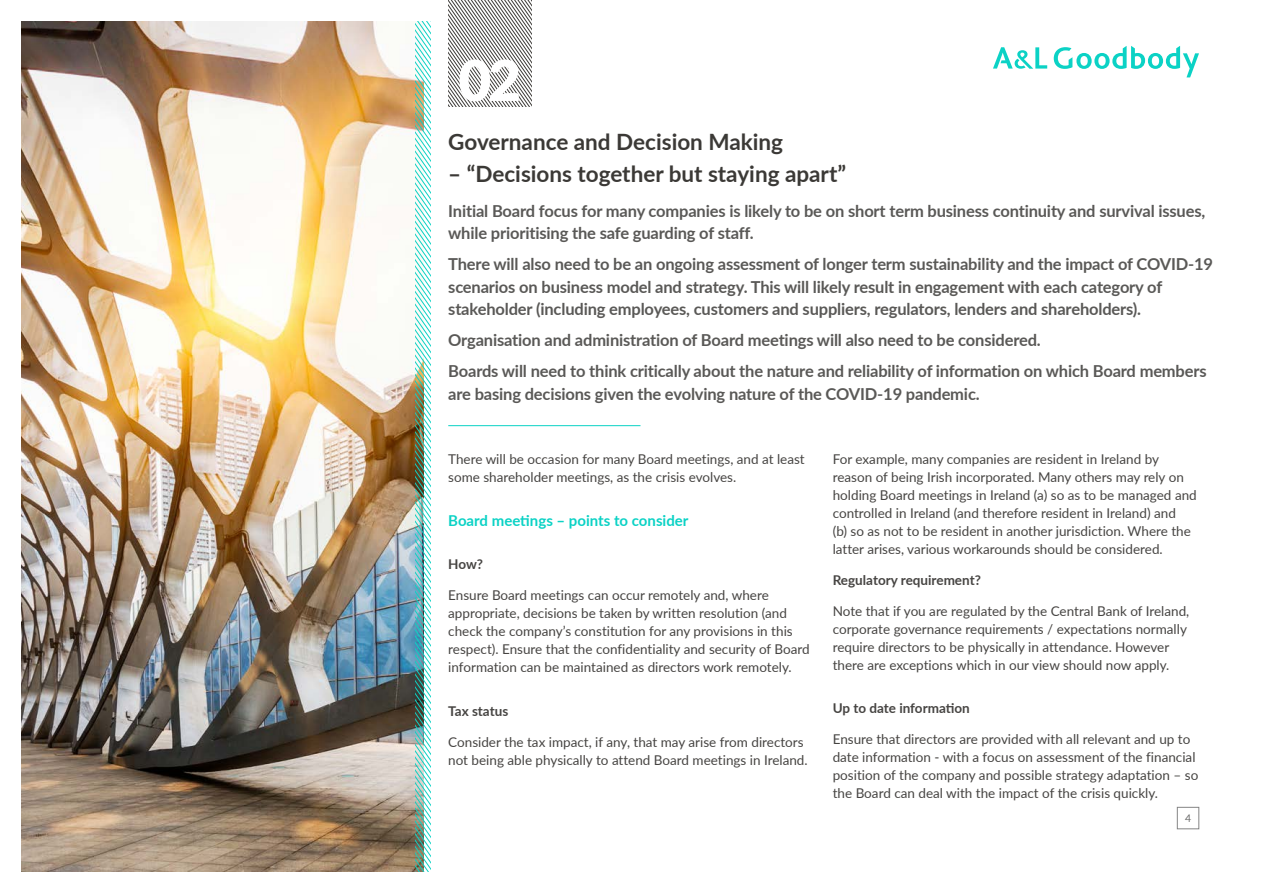
<style>
.page{position:relative;width:1263px;height:893px;background:#fff}
.page>*{position:absolute;margin:0;border:0;box-sizing:border-box;transform-origin:0 0}
.t1{font:900 56.25px "Lato";color:#fff}
.t2{font:700 22.5px "Lato";color:#3b3936}
.t3{font:700 16.5px/22.5px "Lato";letter-spacing:-.01em;color:#5a5957}
.t4{font:700 15px "Lato";color:#0bd2c5}
.t5{font:13.5px/18px "Lato";color:#464442}
.t6{font:700 13.5px "Lato";color:#464442}
.t7{font:10.5px "Lato";color:#6f6f6e}
</style>
<div class="page">
<div style="left:1177px;top:807px;width:22px;height:22px;border:1px solid #858585"></div>
<img style="left:21px;top:21px;width:394px;height:851px">
<img style="left:415px;top:21px;width:16px;height:851px">
<svg style="left:448px;top:0;width:83px;height:107px"></svg>
<hr style="left:448px;top:425px;width:192px;height:1px;background:#0bd2c5">
<svg style="left:993px;top:47px;width:54px;height:22px"></svg>
<svg style="left:1054px;top:46px;width:145px;height:31px"></svg>
<h1 class="t1" style="left:458px;top:38px;width:64px">02</h1>
<h2 class="t2" style="left:448px;top:125px;width:336px">Governance and Decision Making</h2>
<h2 class="t2" style="left:448px;top:157px;width:399px">– “Decisions together but staying apart”</h2>
<p class="t3" style="left:448px;top:199px;width:759px">Initial Board focus for many companies is likely to be on short term business continuity and survival issues, while prioritising the safe guarding of staff.</p>
<p class="t3" style="left:448px;top:252px;width:766px">There will also need to be an ongoing assessment of longer term sustainability and the impact of COVID-19 scenarios on business model and strategy. This will likely result in engagement with each category of stakeholder (including employees, customers and suppliers, regulators, lenders and shareholders).</p>
<p class="t3" style="left:448px;top:324px;width:760px;line-height:31px">Organisation and administration of Board meetings will also need to be considered.<br>Boards will need to think critically about the nature and reliability of information on which Board members</p>
<p class="t3" style="left:448px;top:382px;width:533px">are basing decisions given the evolving nature of the COVID-19 pandemic.</p>
<p class="t5" style="left:448px;top:450px;width:358px">There will be occasion for many Board meetings, and at least some shareholder meetings, as the crisis evolves.</p>
<p class="t4" style="left:448px;top:509px;width:242px">Board meetings – points to consider</p>
<p class="t6" style="left:448px;top:555px;width:36px">How?</p>
<p class="t5" style="left:448px;top:586px;width:363px">Ensure Board meetings can occur remotely and, where appropriate, decisions be taken by written resolution (and check the company’s constitution for any provisions in this respect). Ensure that the confidentiality and security of Board information can be maintained as directors work remotely.</p>
<p class="t6" style="left:448px;top:701px;width:62px">Tax status</p>
<p class="t5" style="left:448px;top:732px;width:361px">Consider the tax impact, if any, that may arise from directors not being able physically to attend Board meetings in Ireland.</p>
<p class="t5" style="left:833px;top:450px;width:366px">For example, many companies are resident in Ireland by reason of being Irish incorporated. Many others may rely on holding Board meetings in Ireland (a) so as to be managed and controlled in Ireland (and therefore resident in Ireland) and<br>(b) so as not to be resident in another jurisdiction. Where the latter arises, various workarounds should be considered.</p>
<p class="t6" style="left:833px;top:570px;width:150px">Regulatory requirement?</p>
<p class="t5" style="left:833px;top:601px;width:358px">Note that if you are regulated by the Central Bank of Ireland, corporate governance requirements / expectations normally require directors to be physically in attendance. However there are exceptions which in our view should now apply.</p>
<p class="t6" style="left:833px;top:699px;width:139px">Up to date information</p>
<p class="t5" style="left:833px;top:730px;width:367px">Ensure that directors are provided with all relevant and up to date information - with a focus on assessment of the financial position of the company and possible strategy adaptation – so the Board can deal with the impact of the crisis quickly.</p>
<p class="t7" style="left:1185px;top:811px;width:8px">4</p>
</div>
